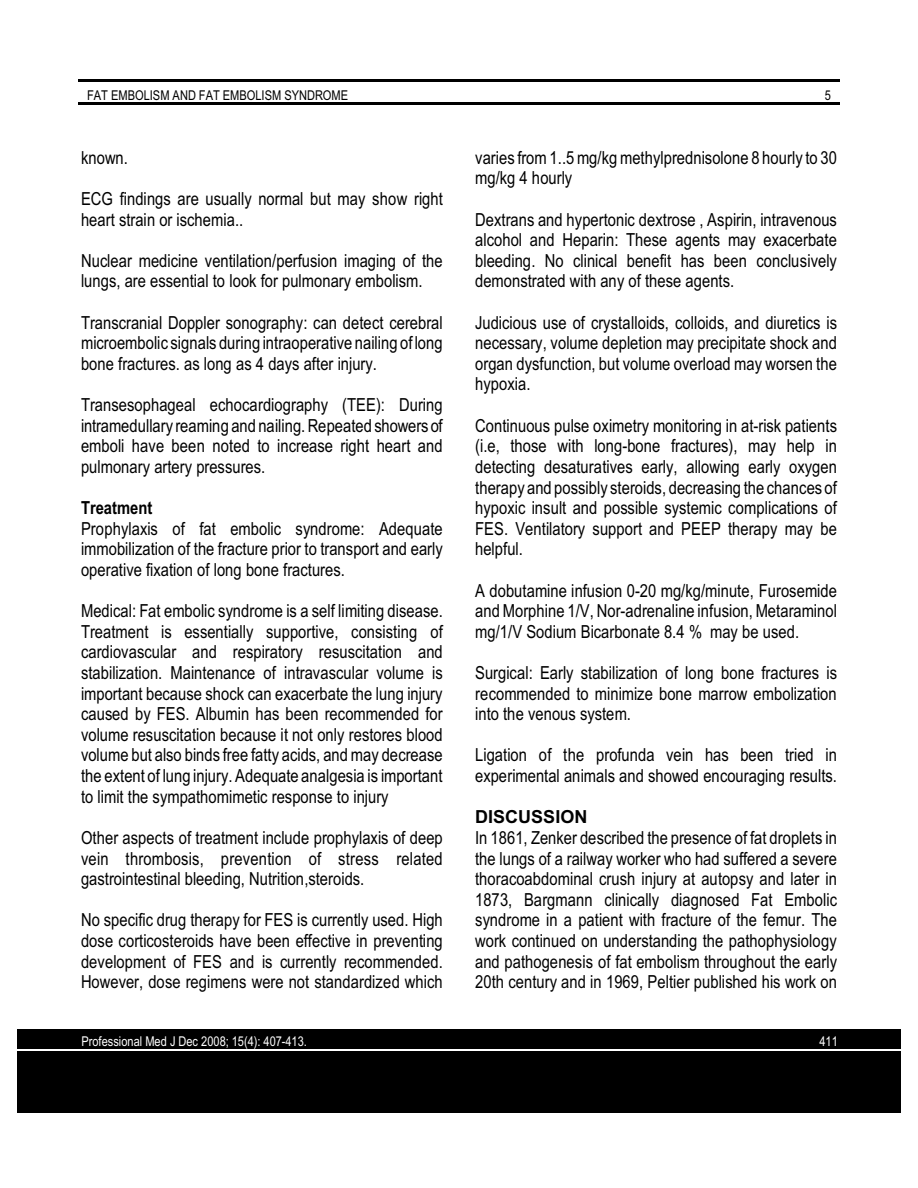
<style>
.page{position:relative;width:918px;height:1188px;background:#fff}
.page>*{position:absolute;margin:0;border:0;box-sizing:border-box;transform-origin:0 0}
.t1{font:18px/20.5px "Arial Narrow";color:#000;text-align:justify}
.t2{font:700 18px "Arial";letter-spacing:.005em;color:#000}
.t3{font:700 18px "Arial Narrow";color:#000}
.t4{font:13.5px "Arial Narrow";color:#fff}
.t5{font:13.5px "Arial Narrow";color:#000}
</style>
<div class="page">
<hr style="left:78px;top:79px;width:762px;height:3px;background:#000">
<hr style="left:78px;top:102px;width:762px;height:3px;background:#000">
<div style="left:17px;top:1029px;width:884px;height:21px;background:#000"></div>
<div style="left:17px;top:1051px;width:884px;height:21px;background:#000"></div>
<div style="left:17px;top:1072px;width:884px;height:20px;background:#000"></div>
<div style="left:17px;top:1093px;width:884px;height:20px;background:#000"></div>
<p class="t5" style="left:87px;top:90px;width:263px">FAT EMBOLISM AND FAT EMBOLISM SYNDROME</p>
<p class="t5" style="left:825px;top:90px;width:8px">5</p>
<p class="t1" style="left:81px;top:149px;width:48px">known.</p>
<p class="t1" style="left:81px;top:190px;width:363px">ECG findings are usually normal but may show right heart strain or ischemia..</p>
<p class="t1" style="left:81px;top:252px;width:363px">Nuclear medicine ventilation/perfusion imaging of the lungs, are essential to look for pulmonary embolism.</p>
<p class="t1" style="left:81px;top:314px;width:363px">Transcranial Doppler sonography: can detect cerebral microembolic signals during intraoperative nailing of long bone fractures. as long as 4 days after injury.</p>
<p class="t1" style="left:81px;top:396px;width:363px">Transesophageal echocardiography (TEE): During intramedullary reaming and nailing. Repeated showers of emboli have been noted to increase right heart and pulmonary artery pressures.</p>
<p class="t3" style="left:81px;top:501px;width:73px">Treatment</p>
<p class="t1" style="left:81px;top:520px;width:363px">Prophylaxis of fat embolic syndrome: Adequate immobilization of the fracture prior to transport and early operative fixation of long bone fractures.</p>
<p class="t1" style="left:81px;top:602px;width:363px">Medical: Fat embolic syndrome is a self limiting disease.<br>Treatment is essentially supportive, consisting of cardiovascular and respiratory resuscitation and stabilization. Maintenance of intravascular volume is important because shock can exacerbate the lung injury caused by FES. Albumin has been recommended for volume resuscitation because it not only restores blood volume but also binds free fatty acids, and may decrease the extent of lung injury. Adequate analgesia is important to limit the sympathomimetic response to injury</p>
<p class="t1" style="left:81px;top:829px;width:363px">Other aspects of treatment include prophylaxis of deep vein thrombosis, prevention of stress related gastrointestinal bleeding, Nutrition,steroids.</p>
<p class="t1" style="left:81px;top:911px;width:363px">No specific drug therapy for FES is currently used. High dose corticosteroids have been effective in preventing development of FES and is currently recommended.<br>However, dose regimens were not standardized which</p>
<p class="t1" style="left:475px;top:149px;width:363px">varies from 1..5 mg/kg methylprednisolone 8 hourly to 30 mg/kg 4 hourly</p>
<p class="t1" style="left:475px;top:211px;width:363px">Dextrans and hypertonic dextrose , Aspirin, intravenous alcohol and Heparin: These agents may exacerbate bleeding. No clinical benefit has been conclusively demonstrated with any of these agents.</p>
<p class="t1" style="left:475px;top:314px;width:363px">Judicious use of crystalloids, colloids, and diuretics is necessary, volume depletion may precipitate shock and organ dysfunction, but volume overload may worsen the hypoxia.</p>
<p class="t1" style="left:475px;top:417px;width:363px">Continuous pulse oximetry monitoring in at-risk patients (i.e, those with long-bone fractures), may help in detecting desaturatives early, allowing early oxygen therapy and possibly steroids, decreasing the chances of hypoxic insult and possible systemic complications of FES. Ventilatory support and PEEP therapy may be helpful.</p>
<p class="t1" style="left:475px;top:582px;width:363px">A dobutamine infusion 0-20 mg/kg/minute, Furosemide and Morphine 1/V, Nor-adrenaline infusion, Metaraminol mg/1/V Sodium Bicarbonate 8.4 % may be used.</p>
<p class="t1" style="left:475px;top:664px;width:363px">Surgical: Early stabilization of long bone fractures is recommended to minimize bone marrow embolization into the venous system.</p>
<p class="t1" style="left:475px;top:746px;width:363px">Ligation of the profunda vein has been tried in experimental animals and showed encouraging results.</p>
<p class="t2" style="left:475px;top:810px;width:114px">DISCUSSION</p>
<p class="t1" style="left:475px;top:829px;width:363px">In 1861, Zenker described the presence of fat droplets in the lungs of a railway worker who had suffered a severe thoracoabdominal crush injury at autopsy and later in 1873, Bargmann clinically diagnosed Fat Embolic syndrome in a patient with fracture of the femur. The work continued on understanding the pathophysiology and pathogenesis of fat embolism throughout the early 20th century and in 1969, Peltier published his work on</p>
<p class="t4" style="left:82px;top:1036px;width:227px">Professional Med J Dec 2008; 15(4): 407-413.</p>
<p class="t4" style="left:819px;top:1036px;width:20px">411</p>
</div>
